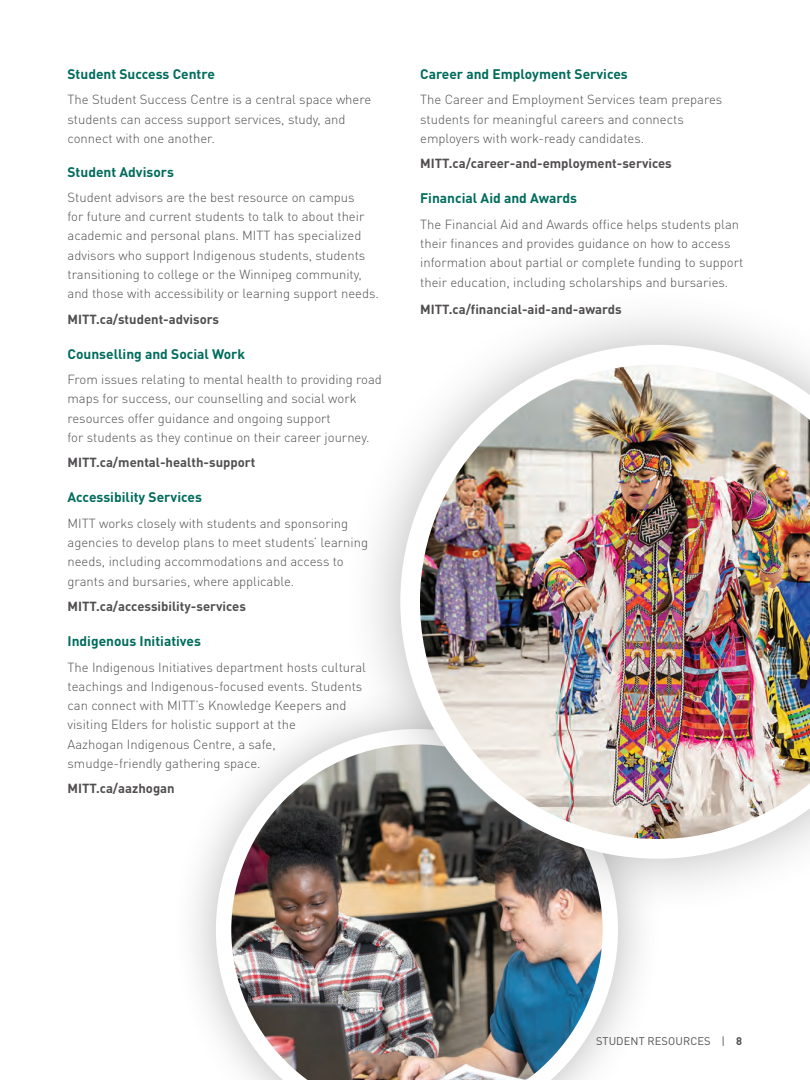
<style>
.page{position:relative;width:810px;height:1080px;background:#fff}
.page>*{position:absolute;margin:0;border:0;box-sizing:border-box;transform-origin:0 0}
.Body_Copy{font:700 13.75px "DINOT";color:#006c5c}
.Body_Copy-2{font:300 13px/19.2px "DINOT";color:#514e50}
.Body_Copy-3{font:300 13px/19.2px "DINOT";color:#514e51}
.Body_Copy-4{font:700 13px "DINOT";color:#514e50}
.t1{font:700 13px "DINOT";color:#514e51}
.Body_Copy-5{font:11px "DINOT";letter-spacing:.01em;color:#514e50}
.s1{font-weight:700}
</style>
<div class="page">
<div style="left:171px;top:684px;width:491px;height:396px;background:#514e50;opacity:.4"></div>
<img style="left:216px;top:729px;width:402px;height:351px">
<div style="left:343px;top:288px;width:467px;height:628px;background:#514e50;opacity:.4"></div>
<img style="left:400px;top:345px;width:410px;height:514px">
<p class="Body_Copy" style="left:68px;top:65px;width:149px">Student Success Centre</p>
<p class="Body_Copy-2" style="left:68px;top:90px;width:305px">The Student Success Centre is a central space where students can access support services, study, and connect with one another.</p>
<p class="Body_Copy" style="left:68px;top:163px;width:108px">Student Advisors</p>
<p class="Body_Copy-2" style="left:68px;top:188px;width:313px">Student advisors are the best resource on campus<br>for future and current students to talk to about their academic and personal plans. MITT has specialized advisors who support Indigenous students, students transitioning to college or the Winnipeg community, and those with accessibility or learning support needs.</p>
<p class="t1" style="left:68px;top:310px;width:153px">MITT.ca/student-advisors</p>
<p class="Body_Copy" style="left:68px;top:345px;width:179px">Counselling and Social Work</p>
<p class="Body_Copy-3" style="left:68px;top:370px;width:316px">From issues relating to mental health to providing road maps for success, our counselling and social work resources offer guidance and ongoing support<br>for students as they continue on their career journey.</p>
<p class="t1" style="left:68px;top:454px;width:189px">MITT.ca/mental-health-support</p>
<p class="Body_Copy" style="left:68px;top:488px;width:136px">Accessibility Services</p>
<p class="Body_Copy-3" style="left:68px;top:513px;width:302px">MITT works closely with students and sponsoring agencies to develop plans to meet students’ learning needs, including accommodations and access to grants and bursaries, where applicable.</p>
<p class="Body_Copy-4" style="left:68px;top:598px;width:180px">MITT.ca/accessibility-services</p>
<p class="Body_Copy" style="left:68px;top:632px;width:135px">Indigenous Initiatives</p>
<p class="Body_Copy-2" style="left:68px;top:657px;width:300px">The Indigenous Initiatives department hosts cultural teachings and Indigenous-focused events. Students can connect with MITT’s Knowledge Keepers and visiting Elders for holistic support at the<br>Aazhogan Indigenous Centre, a safe, smudge-friendly gathering space.</p>
<p class="Body_Copy-4" style="left:68px;top:780px;width:109px">MITT.ca/aazhogan</p>
<p class="Body_Copy" style="left:420px;top:65px;width:209px">Career and Employment Services</p>
<p class="Body_Copy-2" style="left:420px;top:90px;width:304px">The Career and Employment Services team prepares students for meaningful careers and connects employers with work-ready candidates.</p>
<p class="Body_Copy-4" style="left:420px;top:155px;width:253px">MITT.ca/career-and-employment-services</p>
<p class="Body_Copy" style="left:420px;top:190px;width:158px">Financial Aid and Awards</p>
<p class="Body_Copy-2" style="left:420px;top:215px;width:325px">The Financial Aid and Awards office helps students plan their finances and provides guidance on how to access information about partial or complete funding to support their education, including scholarships and bursaries.</p>
<p class="Body_Copy-4" style="left:420px;top:300px;width:203px">MITT.ca/financial-aid-and-awards</p>
<p class="Body_Copy-5" style="left:596px;top:1034px;width:148px">STUDENT RESOURCES | <span class="s1">8</span></p>
</div>
